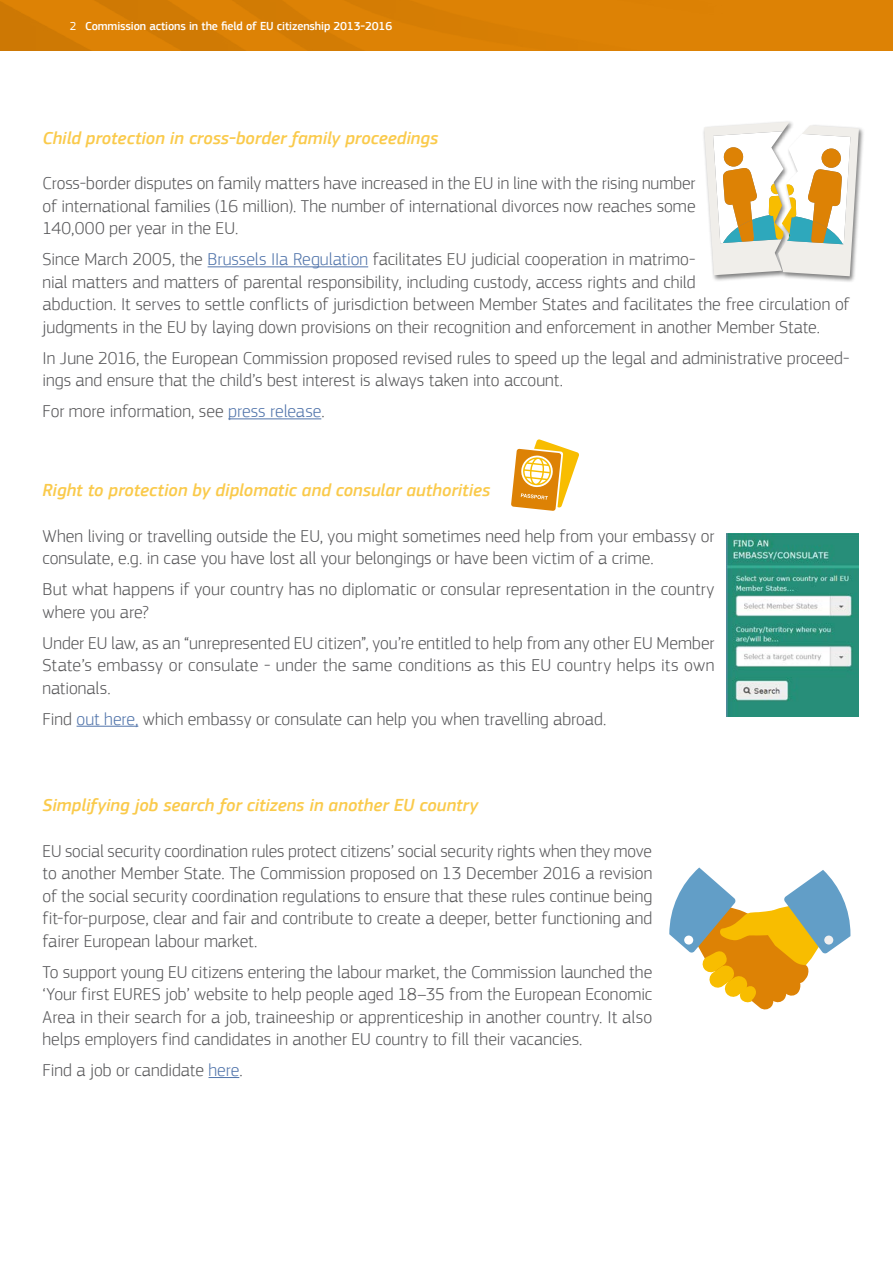
<style>
.page{position:relative;width:893px;height:1263px;background:#fff}
.page>*{position:absolute;margin:0;border:0;box-sizing:border-box;transform-origin:0 0}
.t1{font:300 18px/22.5px "EC Square Sans Pro";color:#58585a;text-align:justify}
.t2{font:italic 500 18px "EC Square Sans Pro";color:#faca4b}
.t3{font:500 12px "EC Square Sans Pro";letter-spacing:-.01em;color:#fff}
.s1{font-weight:400}
.s2{color:#5275ab}
</style>
<div class="page">
<img style="left:0;top:0;width:893px;height:51px">
<hr style="left:208px;top:266px;width:160px;height:1px;background:#5275ab">
<hr style="left:228px;top:418px;width:93px;height:1px;background:#5275ab">
<hr style="left:77px;top:726px;width:61px;height:1px;background:#5275ab">
<hr style="left:209px;top:1077px;width:30px;height:1px;background:#5275ab">
<div style="left:702px;top:120px;width:163px;height:162px;background:#000;opacity:.5"></div>
<svg style="left:704px;top:122px;width:155px;height:154px"></svg>
<svg style="left:511px;top:439px;width:68px;height:72px"></svg>
<img style="left:726px;top:533px;width:133px;height:184px">
<svg style="left:669px;top:867px;width:181px;height:143px"></svg>
<div style="left:824px;top:935px;width:9px;height:9px;background:#f0f0f0;border-radius:50%"></div>
<div style="left:684px;top:935px;width:9px;height:9px;background:#fff;border-radius:50%"></div>
<p class="t3" style="left:70px;top:19px;width:324px"><span class="s1">2</span> Commission actions in the field of EU citizenship 2013-2016</p>
<p class="t2" style="left:43px;top:127px;width:397px">Child protection in cross-border family proceedings</p>
<p class="t1" style="left:43px;top:172px;width:655px">Cross-border disputes on family matters have increased in the EU in line with the rising number of international families (16 million). The number of international divorces now reaches some 140,000 per year in the EU.</p>
<p class="t1" style="left:43px;top:248px;width:809px;text-align:left">Since March 2005, the <span class="s2">Brussels IIa Regulation</span> facilitates EU judicial cooperation in matrimo-<br>nial matters and matters of parental responsibility, including custody, access rights and child<br>abduction. It serves to settle conflicts of jurisdiction between Member States and facilitates the free circulation of judgments in the EU by laying down provisions on their recognition and enforcement in another Member State.</p>
<p class="t1" style="left:43px;top:347px;width:808px">In June 2016, the European Commission proposed revised rules to speed up the legal and administrative proceed&shy;ings and ensure that the child’s best interest is always taken into account.</p>
<p class="t1" style="left:43px;top:400px;width:284px">For more information, see <span class="s2">press release</span>.</p>
<p class="t2" style="left:43px;top:480px;width:449px">Right to protection by diplomatic and consular authorities</p>
<p class="t1" style="left:43px;top:524px;width:673px">When living or travelling outside the EU, you might sometimes need help from your embassy or consulate, e.g. in case you have lost all your belongings or have been victim of a crime.</p>
<p class="t1" style="left:43px;top:578px;width:673px">But what happens if your country has no diplomatic or consular representation in the country where you are?</p>
<p class="t1" style="left:43px;top:631px;width:673px">Under EU law, as an “unrepresented EU citizen”, you’re entitled to help from any other EU Member State’s embassy or consulate - under the same conditions as this EU country helps its own nationals.</p>
<p class="t1" style="left:43px;top:707px;width:565px">Find <span class="s2">out here,</span> which embassy or consulate can help you when travelling abroad.</p>
<p class="t2" style="left:43px;top:795px;width:437px">Simplifying job search for citizens in another EU country</p>
<p class="t1" style="left:43px;top:839px;width:611px">EU social security coordination rules protect citizens’ social security rights when they move to another Member State. The Commission proposed on 13 December 2016 a revision of the social security coordination regulations to ensure that these rules continue being fit-for-purpose, clear and fair and contribute to create a deeper, better functioning and fairer European labour market.</p>
<p class="t1" style="left:43px;top:960px;width:611px">To support young EU citizens entering the labour market, the Commission launched the ‘Your first EURES job’ website to help people aged 18–35 from the European Economic Area in their search for a job, traineeship or apprenticeship in another country. It also helps employers find candidates in another EU country to fill their vacancies.</p>
<p class="t1" style="left:43px;top:1059px;width:202px">Find a job or candidate <span class="s2">here</span>.</p>
</div>
